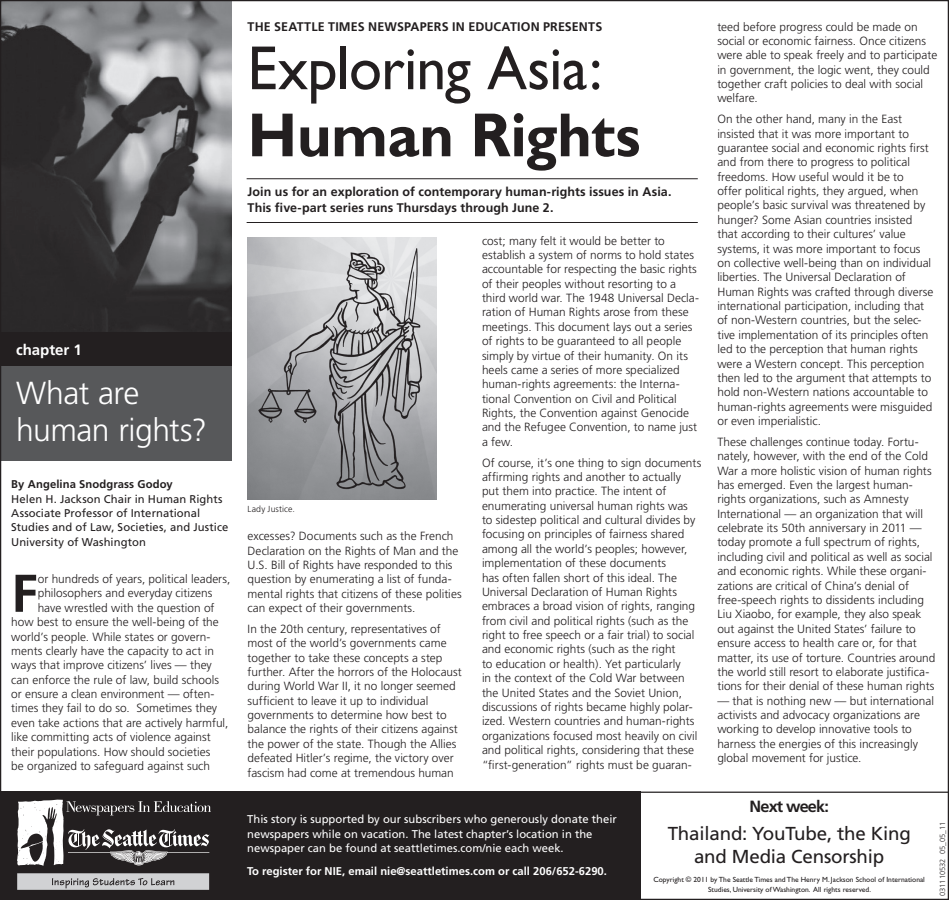
<style>
.page{position:relative;width:949px;height:900px;background:#fff}
.page>*{position:absolute;margin:0;border:0;box-sizing:border-box;transform-origin:0 0}
.t1{font:62.5px "Gill Sans";letter-spacing:-.01em;color:#231f20;scale:.95 1}
.t2{font:700 62.5px "Gill Sans";letter-spacing:-.005em;color:#231f20;scale:.95 1}
.t3{font:700 53.12px "Frutiger";color:#231f20}
.t4{font:300 31.88px/37.5px "Frutiger";letter-spacing:-.02em;color:#fff}
.t5{font:18.75px/22.5px "Frutiger";letter-spacing:-.01em;color:#231f20;text-align:center}
.t6{font:700 16.25px "Frutiger";letter-spacing:-.05em;color:#231f20}
.t7{font:700 15px "Frutiger";letter-spacing:-.005em;color:#fff}
.t8{font:700 12.5px/16.2px "Frutiger";letter-spacing:.005em;color:#231f20}
.t9{font:300 11.88px/14.4px "Frutiger";color:#231f20}
.t10{font:11.25px/14.4px "Frutiger";color:#fff}
.t11{font:11.25px/14.4px "Frutiger";letter-spacing:.005em;color:#231f20}
.t12{font:700 11.25px "Frutiger";color:#fff}
.t13{font:700 11.25px "Frutiger";letter-spacing:.01em;color:#231f20}
.t14{font:300 8.75px "Frutiger";letter-spacing:.015em;color:#231f20}
.t15{font:7.5px/10px "Gill Sans";color:#231f20;text-align:center}
.t16{font:300 7.5px "Frutiger";color:#231f20}
</style>
<div class="page">
<div style="left:0;top:332px;width:232px;height:129px;background:#57585a"></div>
<img style="left:2px;top:2px;width:230px;height:330px">
<div style="left:0;top:332px;width:232px;height:34px;background:#231f20"></div>
<hr style="left:640px;top:792px;width:308px;height:1px;background:#231f20">
<div style="left:0;top:792px;width:640px;height:108px;background:#231f20"></div>
<svg style="left:17px;top:873px;width:192px;height:17px;background:#bdbec0"></svg>
<svg style="left:17px;top:800px;width:194px;height:66px"></svg>
<img style="left:248px;top:237px;width:189px;height:263px">
<hr style="left:247px;top:222px;width:451px;height:1px;background:#231f20">
<hr style="left:247px;top:178px;width:451px;height:1px;background:#231f20">
<p class="t7" style="left:16px;top:341px;width:67px">chapter 1</p>
<h3 class="t4" style="left:16px;top:374px;width:192px">What are human rights?</h3>
<p class="t13" style="left:11px;top:478px;width:163px">By Angelina Snodgrass Godoy</p>
<p class="t11" style="left:11px;top:491px;width:219px">Helen H. Jackson Chair in Human Rights Associate Professor of International Studies and of Law, Societies, and Justice University of Washington</p>
<h2 class="t3" style="left:11px;top:562px;width:28px">F</h2>
<p class="t9" style="left:38px;top:572px;width:194px">or hundreds of years, political leaders,</p>
<p class="t9" style="left:38px;top:586px;width:176px">philosophers and everyday citizens</p>
<p class="t9" style="left:38px;top:601px;width:178px">have wrestled with the question of</p>
<p class="t9" style="left:11px;top:615px;width:209px">how best to ensure the well-being of the</p>
<p class="t9" style="left:11px;top:629px;width:201px">world’s people. While states or govern-</p>
<p class="t9" style="left:11px;top:644px;width:204px">ments clearly have the capacity to act in</p>
<p class="t9" style="left:11px;top:658px;width:202px">ways that improve citizens’ lives — they</p>
<p class="t9" style="left:11px;top:672px;width:209px">can enforce the rule of law, build schools</p>
<p class="t9" style="left:11px;top:687px;width:205px">or ensure a clean environment — often-</p>
<p class="t9" style="left:11px;top:701px;width:207px">times they fail to do so. Sometimes they</p>
<p class="t9" style="left:11px;top:716px;width:219px">even take actions that are actively harmful,</p>
<p class="t9" style="left:11px;top:730px;width:201px">like committing acts of violence against</p>
<p class="t9" style="left:11px;top:744px;width:201px">their populations. How should societies</p>
<p class="t9" style="left:11px;top:759px;width:200px">be organized to safeguard against such</p>
<p class="t8" style="left:248px;top:18px;width:319px">The Seattle Times Newspapers In Education presents</p>
<h1 class="t1" style="left:248px;top:32px;width:375px">Exploring Asia:</h1>
<h1 class="t2" style="left:248px;top:98px;width:415px">Human Rights</h1>
<p class="t8" style="left:248px;top:183px;width:425px">Join us for an exploration of contemporary human-rights issues in Asia.<br>This five-part series runs Thursdays through June 2.</p>
<p class="t14" style="left:248px;top:505px;width:49px">Lady Justice.</p>
<p class="t9" style="left:248px;top:529px;width:215px">excesses? Documents such as the French Declaration on the Rights of Man and the U.S. Bill of Rights have responded to this question by enumerating a list of funda&shy;mental rights that citizens of these polities can expect of their governments.</p>
<p class="t9" style="left:248px;top:621px;width:216px">In the 20th century, representatives of most of the world’s governments came together to take these concepts a step further. After the horrors of the Holocaust during World War II, it no longer seemed sufficient to leave it up to individual governments to determine how best to balance the rights of their citizens against the power of the state. Though the Allies defeated Hitler’s regime, the victory over fascism had come at tremendous human</p>
<p class="t9" style="left:482px;top:233px;width:218px">cost; many felt it would be better to establish a system of norms to hold states accountable for respecting the basic rights of their peoples without resorting to a third world war. The 1948 Universal Decla&shy;ration of Human Rights arose from these meetings. This document lays out a series of rights to be guaranteed to all people simply by virtue of their humanity. On its heels came a series of more specialized human-rights agreements: the Interna&shy;tional Convention on Civil and Political Rights, the Convention against Genocide and the Refugee Convention, to name just a few.</p>
<p class="t9" style="left:482px;top:455px;width:221px">Of course, it’s one thing to sign documents affirming rights and another to actually<br>put them into practice. The intent of enumerating universal human rights was to sidestep political and cultural divides by focusing on principles of fairness shared among all the world’s peoples; however, implementation of these documents<br>has often fallen short of this ideal. The Universal Declaration of Human Rights embraces a broad vision of rights, ranging from civil and political rights (such as the right to free speech or a fair trial) to social and economic rights (such as the right<br>to education or health). Yet particularly<br>in the context of the Cold War between the United States and the Soviet Union, discussions of rights became highly polar&shy;ized. Western countries and human-rights organizations focused most heavily on civil and political rights, considering that these “first-generation” rights must be guaran-</p>
<p class="t9" style="left:717px;top:19px;width:221px">teed before progress could be made on social or economic fairness. Once citizens were able to speak freely and to participate in government, the logic went, they could together craft policies to deal with social welfare.</p>
<p class="t9" style="left:717px;top:112px;width:218px">On the other hand, many in the East insisted that it was more important to guarantee social and economic rights first and from there to progress to political freedoms. How useful would it be to<br>offer political rights, they argued, when people’s basic survival was threatened by hunger? Some Asian countries insisted that according to their cultures’ value systems, it was more important to focus on collective well-being than on individual liberties. The Universal Declaration of Human Rights was crafted through diverse international participation, including that of non-Western countries, but the selec&shy;tive implementation of its principles often led to the perception that human rights were a Western concept. This perception then led to the argument that attempts to hold non-Western nations accountable to human-rights agreements were misguided or even imperialistic.</p>
<p class="t9" style="left:717px;top:434px;width:220px">These challenges continue today. Fortu&shy;nately, however, with the end of the Cold War a more holistic vision of human rights has emerged. Even the largest human&shy;rights organizations, such as Amnesty International — an organization that will celebrate its 50th anniversary in 2011 — today promote a full spectrum of rights, including civil and political as well as social and economic rights. While these organi&shy;zations are critical of China’s denial of free-speech rights to dissidents including Liu Xiaobo, for example, they also speak out against the United States’ failure to ensure access to health care or, for that matter, its use of torture. Countries around the world still resort to elaborate justifica&shy;tions for their denial of these human rights</p>
<p class="t9" style="left:717px;top:693px;width:218px">— that is nothing new — but international activists and advocacy organizations are working to develop innovative tools to harness the energies of this increasingly global movement for justice.</p>
<p class="t10" style="left:247px;top:812px;width:371px">This story is supported by our subscribers who generously donate their newspapers while on vacation. The latest chapter’s location in the newspaper can be found at seattletimes.com/nie each week.</p>
<p class="t12" style="left:247px;top:864px;width:361px">To register for NIE, email nie@seattletimes.com or call 206/652-6290.</p>
<h3 class="t6" style="left:749px;top:797px;width:81px">Next week:</h3>
<h3 class="t5" style="left:667px;top:822px;width:245px">Thailand: YouTube, the King and Media Censorship</h3>
<p class="t15" style="left:653px;top:875px;width:273px">Copyright © 2011 by The Seattle Times and The Henry M. Jackson School of International<br>Studies, University of Washington. All rights reserved.</p>
<p class="t16" style="left:938px;top:896px;width:76px;rotate:-90deg">031110532 05_05_11</p>
</div>
